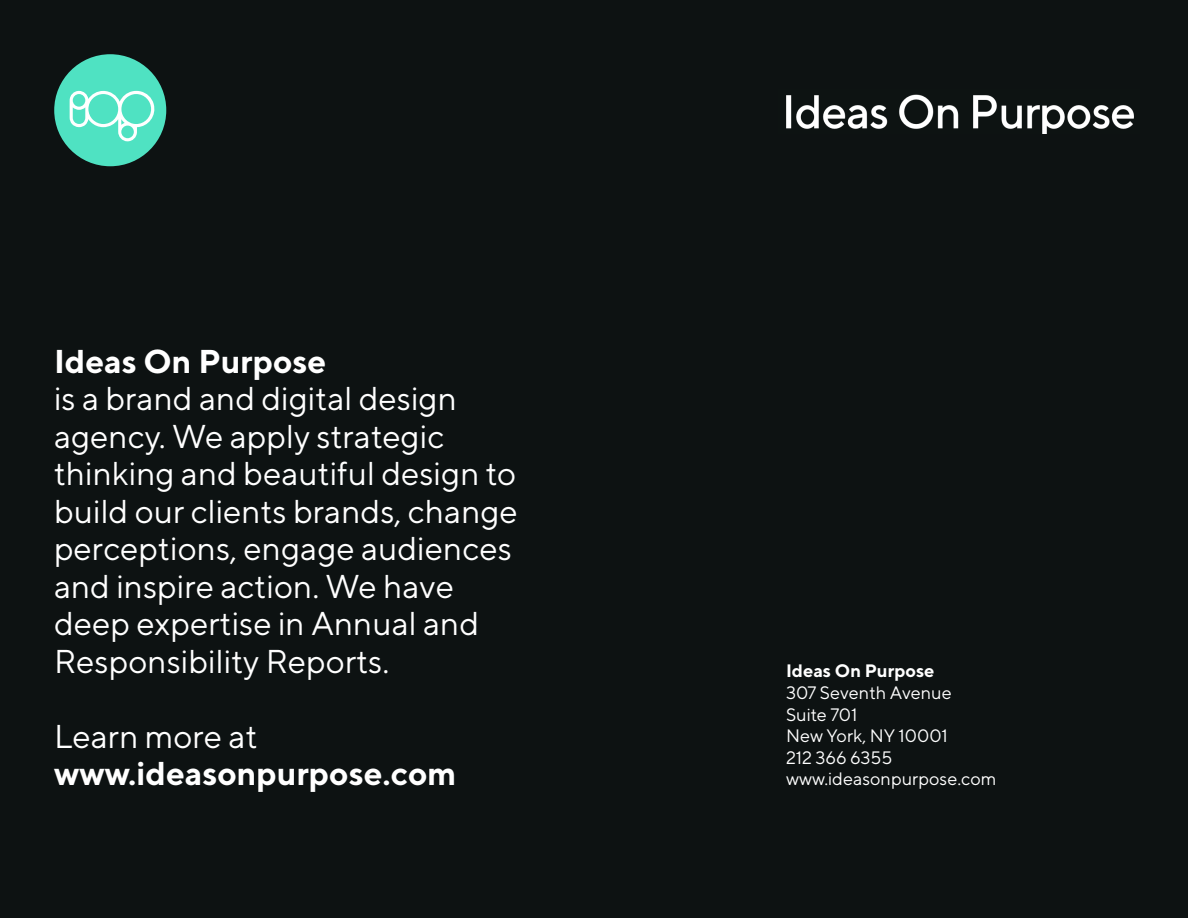
<style>
.page{position:relative;width:1188px;height:918px;background:#0d1212}
.page>*{position:absolute;margin:0;border:0;box-sizing:border-box;transform-origin:0 0}
.Paragraph_Style_3{font:33px/37.5px "TT Norms";color:#fff}
.Paragraph_Style_3-2{font:700 33px "TT Norms";color:#fff}
.t1{font:18px "TT Norms";color:#fff}
.t2{font:700 18px "TT Norms";color:#fff}
</style>
<div class="page">
<img style="left:786px;top:94px;width:348px;height:40px">
<div style="left:54px;top:54px;width:112px;height:112px;background:#4fe2c2;border-radius:56px"></div>
<svg style="left:70px;top:91px;width:85px;height:51px"></svg>
<p class="Paragraph_Style_3-2" style="left:54px;top:340px;width:274px">Ideas On Purpose</p>
<p class="Paragraph_Style_3" style="left:54px;top:379px;width:465px">is a brand and digital design agency. We apply strategic thinking and beautiful design to build our clients brands, change perceptions, engage audiences and inspire action. We have deep expertise in Annual and<br>Responsibility Reports.</p>
<p class="Paragraph_Style_3" style="left:54px;top:717px;width:205px">Learn more at</p>
<p class="Paragraph_Style_3-2" style="left:54px;top:753px;width:404px">www.ideasonpurpose.com</p>
<p class="t2" style="left:786px;top:660px;width:150px">Ideas On Purpose</p>
<p class="t1" style="left:786px;top:682px;width:167px">307 Seventh Avenue</p>
<p class="t1" style="left:786px;top:703px;width:73px">Suite 701</p>
<p class="t1" style="left:786px;top:725px;width:163px">New York, NY 10001</p>
<p class="t1" style="left:786px;top:746px;width:108px">212 366 6355</p>
<p class="t1" style="left:786px;top:768px;width:212px">www.ideasonpurpose.com</p>
</div>
